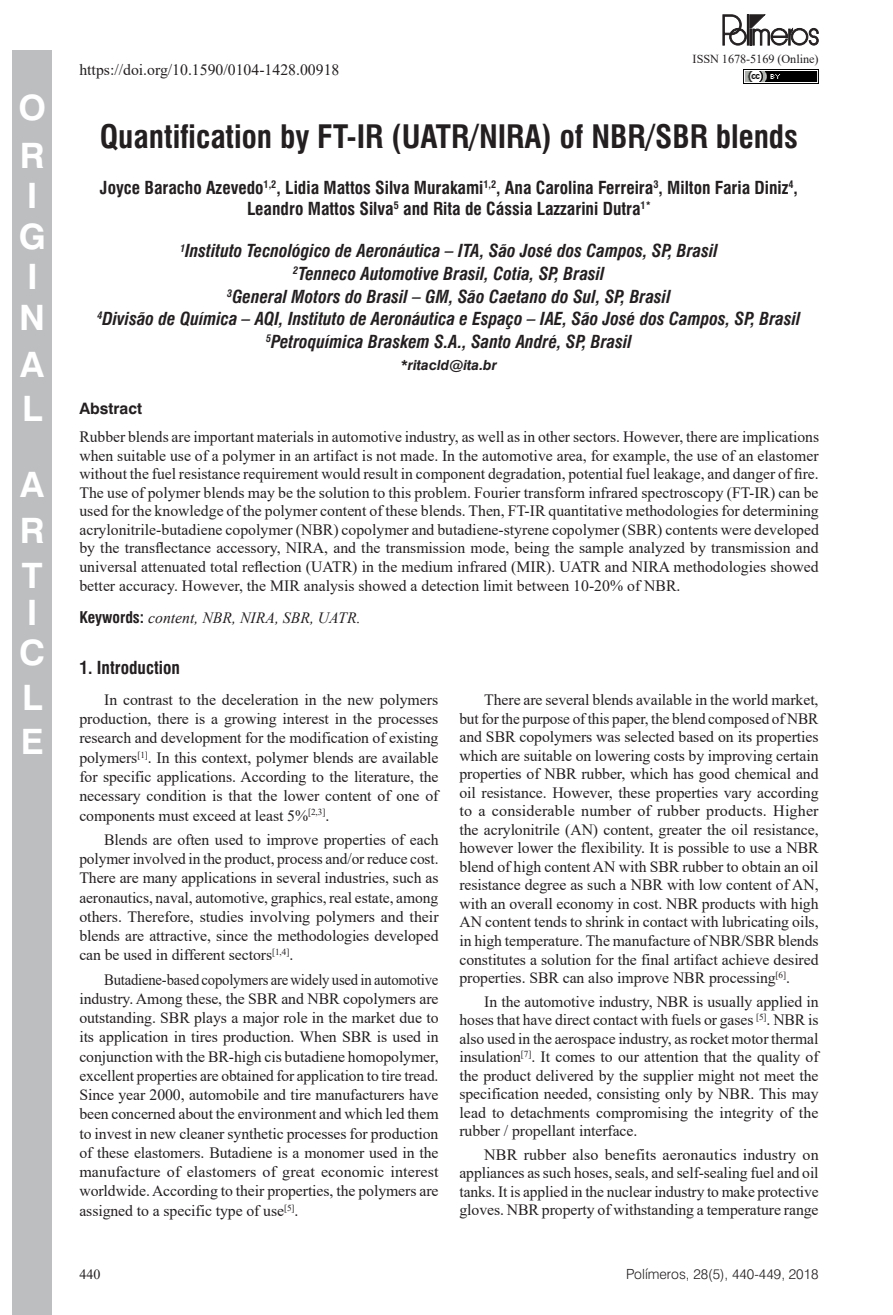
<style>
.page{position:relative;width:893px;height:1315px;background:#fff}
.page>*{position:absolute;margin:0;border:0;box-sizing:border-box;transform-origin:0 0}
.t1{font:700 35px/40.6px "Swiss 721 BT";color:#fff}
.ArticleTitle{font:700 condensed 31.5px "Swiss 721 BT";color:#231f20}
.Affiliations{font:italic 700 condensed 17.5px "Swiss 721 BT";color:#231f20}
.Authors{font:700 condensed 17.5px/21.2px "Swiss 721 BT";color:#231f20;text-align:center}
.Heading1Alt{font:700 condensed 17.5px "Swiss 721 BT";color:#231f20}
.Paragraph{font:15.75px/18.6px "Times New Roman";letter-spacing:-.005em;color:#231f20;text-align:justify}
.Abstract{font:15.75px/18.6px "Times New Roman";color:#231f20;text-align:justify}
.Paragraph-2{font:15.75px/19.2px "Times New Roman";letter-spacing:-.005em;color:#231f20;text-align:justify;scale:.93 1}
.Keywords{font:italic 15.75px "Times New Roman";color:#231f20}
.AbstractTitle{font:700 15.75px "Swiss 721 BT";color:#231f20}
.t2{font:300 14px "Swiss 721 BT";color:#231f20}
.Correspondence{font:italic 700 14px "Swiss 721 BT";color:#231f20}
.t3{font:12.25px "Times New Roman";letter-spacing:-.005em;color:#231f20}
.s1{font-family:"Swiss 721 BT";font-weight:700;font-style:normal;font-stretch:condensed}
</style>
<div class="page">
<div style="left:12px;top:50px;width:40px;height:1265px;background:#bcbec0"></div>
<img style="left:743px;top:69px;width:76px;height:15px">
<svg style="left:723px;top:15px;width:95px;height:30px"></svg>
<h1 class="t1" style="left:18px;top:83px;width:29px;line-height:48.1px">O<br>O</h1>
<h1 class="t1" style="left:19px;top:175px;width:29px">O<br>O<br>O<br>O</h1>
<h1 class="t1" style="left:20px;top:342px;width:26px;line-height:44.1px">O<br>O</h1>
<h1 class="t1" style="left:20px;top:461px;width:26px;line-height:45.5px;text-align:justify">O O O</h1>
<h1 class="t1" style="left:19px;top:592px;width:28px;line-height:40.1px">O<br>O</h1>
<h1 class="t1" style="left:21px;top:676px;width:24px;line-height:43.4px">O<br>O</h1>
<p class="Abstract" style="left:79px;top:60px;width:262px">https://doi.org/10.1590/0104-1428.00918</p>
<p class="t3" style="left:693px;top:50px;width:127px">ISSN 1678-5169 (Online)</p>
<p class="ArticleTitle" style="left:100px;top:117px;width:700px">Quantification by FT-IR (UATR/NIRA) of NBR/SBR blends</p>
<p class="Authors" style="left:100px;top:177px;width:699px">Joyce Baracho Azevedo<sup>1,2</sup>, Lidia Mattos Silva Murakami<sup>1,2</sup>, Ana Carolina Ferreira<sup>3</sup>, Milton Faria Diniz<sup>4</sup>,<br>Leandro Mattos Silva<sup>5</sup> and Rita de Cássia Lazzarini Dutra<sup>1*</sup></p>
<p class="Affiliations" style="left:180px;top:240px;width:539px"><sup>1</sup>Instituto Tecnológico de Aeronáutica – ITA, São José dos Campos, SP, Brasil</p>
<p class="Affiliations" style="left:293px;top:263px;width:313px"><sup>2</sup>Tenneco Automotive Brasil, Cotia, SP, Brasil</p>
<p class="Affiliations" style="left:227px;top:286px;width:445px"><sup>3</sup>General Motors do Brasil – GM, São Caetano do Sul, SP, Brasil</p>
<p class="Affiliations" style="left:97px;top:308px;width:705px"><sup>4</sup>Divisão de Química – AQI, Instituto de Aeronáutica e Espaço – IAE, São José dos Campos, SP, Brasil</p>
<p class="Affiliations" style="left:266px;top:331px;width:367px"><sup>5</sup>Petroquímica Braskem S.A., Santo André, SP, Brasil</p>
<p class="Correspondence" style="left:401px;top:356px;width:98px">*ritacld@ita.br</p>
<p class="AbstractTitle" style="left:79px;top:398px;width:64px">Abstract</p>
<p class="Abstract" style="left:79px;top:427px;width:741px">Rubber blends are important materials in automotive industry, as well as in other sectors. However, there are implications when suitable use of a polymer in an artifact is not made. In the automotive area, for example, the use of an elastomer without the fuel resistance requirement would result in component degradation, potential fuel leakage, and danger of fire.<br>The use of polymer blends may be the solution to this problem. Fourier transform infrared spectroscopy (FT-IR) can be used for the knowledge of the polymer content of these blends. Then, FT-IR quantitative methodologies for determining acrylonitrile-butadiene copolymer (NBR) copolymer and butadiene-styrene copolymer (SBR) contents were developed by the transflectance accessory, NIRA, and the transmission mode, being the sample analyzed by transmission and universal attenuated total reflection (UATR) in the medium infrared (MIR). UATR and NIRA methodologies showed better accuracy. However, the MIR analysis showed a detection limit between 10-20% of NBR.</p>
<p class="Keywords" style="left:79px;top:607px;width:283px"><span class="s1">Keywords:</span> content, NBR, NIRA, SBR, UATR.</p>
<p class="Heading1Alt" style="left:79px;top:657px;width:102px">1. Introduction</p>
<p class="Paragraph" style="left:79px;top:689px;width:361px;line-height:19.2px;text-indent:25px">In contrast to the deceleration in the new polymers production, there is a growing interest in the processes research and development for the modification of existing polymers<sup>[1]</sup>. In this context, polymer blends are available for specific applications. According to the literature, the necessary condition is that the lower content of one of components must exceed at least 5%<sup>[2,3]</sup>.</p>
<p class="Paragraph" style="left:79px;top:829px;width:361px;line-height:19.2px;text-indent:25px">Blends are often used to improve properties of each polymer involved in the product, process and/or reduce cost.<br>There are many applications in several industries, such as aeronautics, naval, automotive, graphics, real estate, among others. Therefore, studies involving polymers and their blends are attractive, since the methodologies developed can be used in different sectors<sup>[1,4]</sup>.</p>
<p class="Paragraph-2" style="left:79px;top:969px;width:388px;text-indent:25px">Butadiene-based copolymers are widely used in automotive industry. Among these, the SBR and NBR copolymers are outstanding. SBR plays a major role in the market due to its application in tires production. When SBR is used in conjunction with the BR-high cis butadiene homopolymer, excellent properties are obtained for application to tire tread.<br>Since year 2000, automobile and tire manufacturers have been concerned about the environment and which led them to invest in new cleaner synthetic processes for production of these elastomers. Butadiene is a monomer used in the manufacture of elastomers of great economic interest worldwide. According to their properties, the polymers are assigned to a specific type of use<sup>[5]</sup>.</p>
<p class="Paragraph" style="left:459px;top:690px;width:361px;text-indent:25px">There are several blends available in the world market, but for the purpose of this paper, the blend composed of NBR and SBR copolymers was selected based on its properties which are suitable on lowering costs by improving certain properties of NBR rubber, which has good chemical and oil resistance. However, these properties vary according to a considerable number of rubber products. Higher the acrylonitrile (AN) content, greater the oil resistance, however lower the flexibility. It is possible to use a NBR blend of high content AN with SBR rubber to obtain an oil resistance degree as such a NBR with low content of AN, with an overall economy in cost. NBR products with high AN content tends to shrink in contact with lubricating oils, in high temperature. The manufacture of NBR/SBR blends constitutes a solution for the final artifact achieve desired properties. SBR can also improve NBR processing<sup>[6]</sup>.</p>
<p class="Paragraph" style="left:459px;top:991px;width:361px;text-indent:25px">In the automotive industry, NBR is usually applied in hoses that have direct contact with fuels or gases <sup>[5]</sup>. NBR is also used in the aerospace industry, as rocket motor thermal insulation<sup>[7]</sup>. It comes to our attention that the quality of the product delivered by the supplier might not meet the specification needed, consisting only by NBR. This may lead to detachments compromising the integrity of the rubber / propellant interface.</p>
<p class="Paragraph" style="left:459px;top:1144px;width:361px;text-indent:25px">NBR rubber also benefits aeronautics industry on appliances as such hoses, seals, and self-sealing fuel and oil tanks. It is applied in the nuclear industry to make protective gloves. NBR property of withstanding a temperature range</p>
<p class="t2" style="left:626px;top:1265px;width:194px">Polímeros, 28(5), 440-449, 2018</p>
</div>
